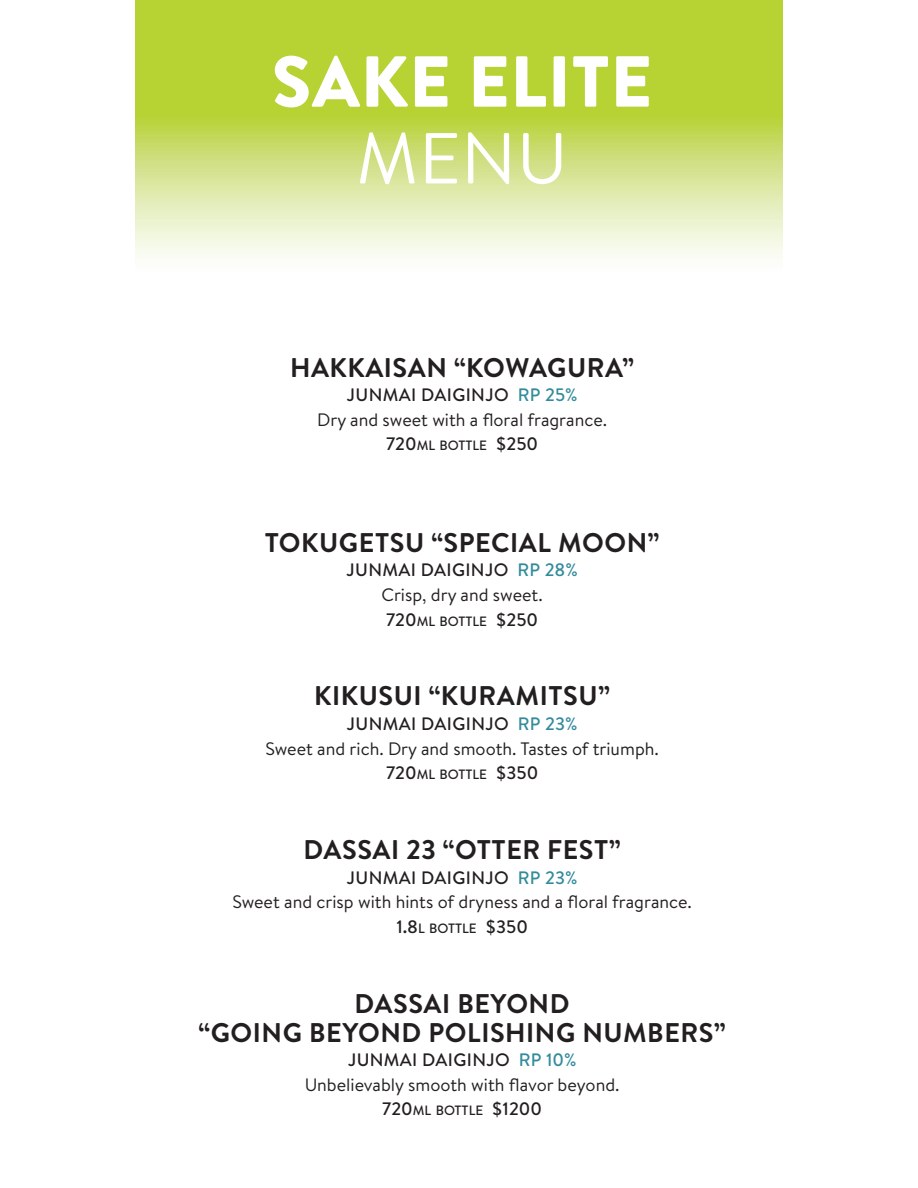
<style>
.page{position:relative;width:918px;height:1188px;background:#fff}
.page>*{position:absolute;margin:0;border:0;box-sizing:border-box;transform-origin:0 0}
.t1{font:900 72px "Brandon Text";letter-spacing:.01em;color:#fff}
.t2{font:72px "Brandon Text";color:#fff}
.t3{font:700 27px "Brandon Text";letter-spacing:.02em;color:#231f20}
.t4{font:18px "Brandon Text";color:#231f20}
.t5{font:500 18px "Brandon Text";letter-spacing:.02em;color:#231f20}
.t6{font:500 13.5px "Brandon Text";color:#231f20}
.s1{color:#338b9c}
.s2{font-size:18px}
.s3{font-size:13.5px}
</style>
<div class="page">
<svg style="left:135px;top:0;width:648px;height:258px;background:#cadd6e"></svg>
<p class="t1" style="left:272px;top:40px;width:382px">SAKE ELITE</p>
<p class="t2" style="left:356px;top:133px;width:213px">MENU</p>
<p class="t3" style="left:290px;top:351px;width:346px">HAKKAISAN “KOWAGURA”</p>
<p class="t5" style="left:347px;top:384px;width:232px">JUNMAI DAIGINJO <span class="s1">RP 25%</span></p>
<p class="t4" style="left:317px;top:413px;width:292px">Dry and sweet with a floral fragrance.</p>
<p class="t6" style="left:386px;top:438px;width:154px"><span class="s2">720</span>ML BOTTLE <span class="s2">$250</span></p>
<p class="t3" style="left:265px;top:527px;width:397px">TOKUGETSU “SPECIAL MOON”</p>
<p class="t5" style="left:347px;top:560px;width:233px">JUNMAI DAIGINJO <span class="s1">RP 28%</span></p>
<p class="t4" style="left:382px;top:588px;width:163px">Crisp, dry and sweet.</p>
<p class="t6" style="left:386px;top:613px;width:154px"><span class="s2">720</span>ML BOTTLE <span class="s2">$250</span></p>
<p class="t3" style="left:314px;top:680px;width:297px">KIKUSUI “KURAMITSU”</p>
<p class="t5" style="left:347px;top:713px;width:232px">JUNMAI DAIGINJO <span class="s1">RP 23%</span></p>
<p class="t4" style="left:265px;top:742px;width:395px">Sweet and rich. Dry and smooth. Tastes of triumph.</p>
<p class="t6" style="left:386px;top:767px;width:154px"><span class="s2">720</span>ML BOTTLE <span class="s2">$350</span></p>
<p class="t3" style="left:304px;top:834px;width:319px">DASSAI 23 “OTTER FEST”</p>
<p class="t5" style="left:347px;top:867px;width:232px">JUNMAI DAIGINJO <span class="s1">RP 23%</span></p>
<p class="t4" style="left:232px;top:896px;width:461px">Sweet and crisp with hints of dryness and a floral fragrance.</p>
<p class="t5" style="left:396px;top:916px;width:133px">1.8<span class="s3">L BOTTLE</span> $350</p>
<p class="t3" style="left:355px;top:987px;width:216px">DASSAI BEYOND</p>
<p class="t3" style="left:198px;top:1017px;width:529px">“GOING BEYOND POLISHING NUMBERS”</p>
<p class="t5" style="left:348px;top:1049px;width:230px">JUNMAI DAIGINJO <span class="s1">RP 10%</span></p>
<p class="t4" style="left:305px;top:1078px;width:316px">Unbelievably smooth with flavor beyond.</p>
<p class="t5" style="left:382px;top:1099px;width:161px">720<span class="s3">ML BOTTLE</span> $1200</p>
</div>
